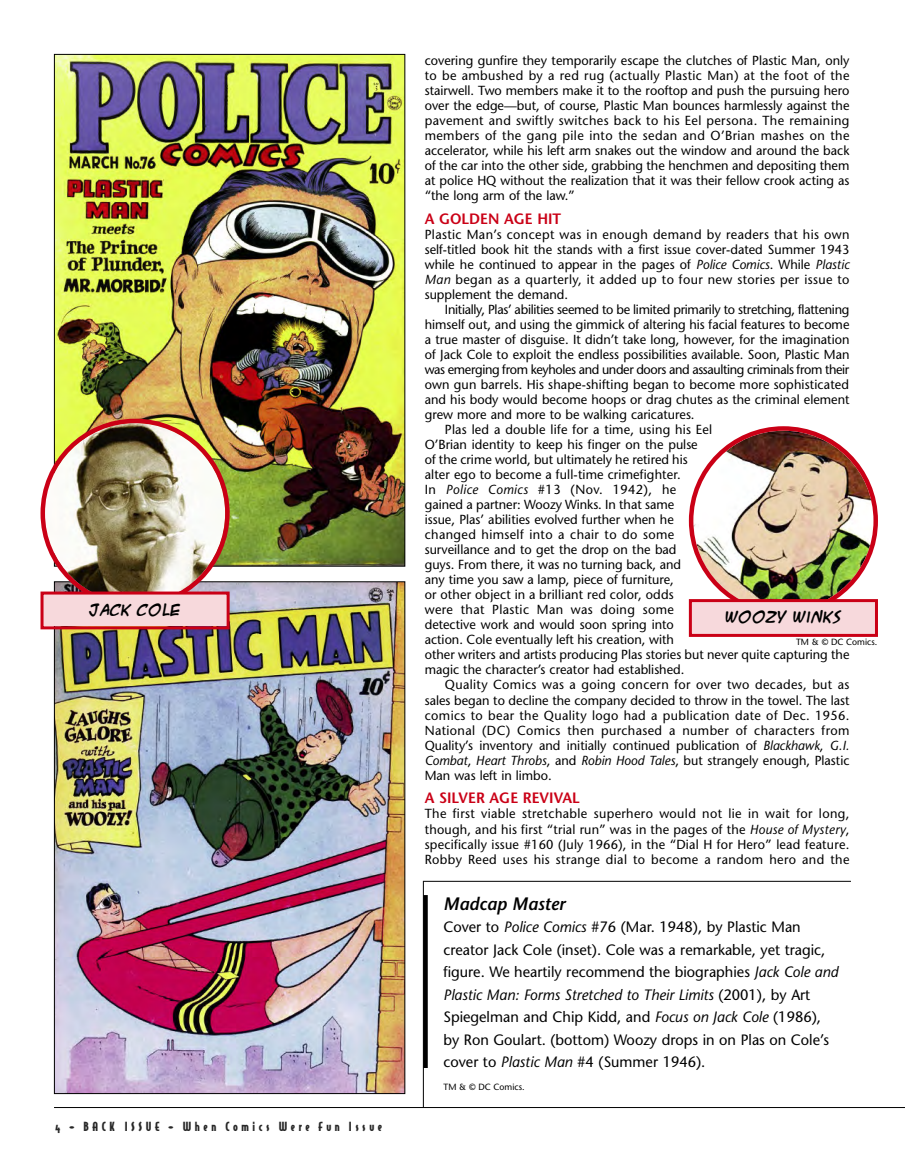
<style>
.page{position:relative;width:905px;height:1175px;background:#fff}
.page>*{position:absolute;margin:0;border:0;box-sizing:border-box;transform-origin:0 0}
.t1{font:italic 600 18px "Stone Sans";color:#000}
.t2{font:15px/22.5px "Stone Sans";color:#000}
.t3{font:600 15px "Stone Sans";color:#ca0016}
.t4{font:700 13.5px "ACME Secret Agent";color:#000}
.t5{font:13.2px/15px "Stone Sans";color:#000;text-align:justify}
.t6{font:13.2px "Stone Sans";letter-spacing:.03em;color:#000}
.t7{font:13.2px "Stone Sans";letter-spacing:-.025em;color:#000}
.t8{font:13.2px "Stone Sans";letter-spacing:-.03em;color:#000}
.t9{font:12px "Bodega Sans Black Oldstyle";letter-spacing:.31em;color:#262626}
.t10{font:9px "Stone Sans";color:#000}
.s1{font-style:italic}
</style>
<div class="page">
<hr style="left:54px;top:1107px;width:850px;height:1px;background:#000">
<img style="left:56px;top:56px;width:347px;height:508px">
<img style="left:56px;top:583px;width:347px;height:509px">
<img style="left:40px;top:418px;width:190px;height:173px">
<div style="left:44px;top:594px;width:182px;height:32px;background:#f7d9dc"></div>
<div style="left:40px;top:591px;width:190px;height:38px;border:3px solid #ca0016"></div>
<img style="left:688px;top:426px;width:190px;height:173px">
<div style="left:692px;top:602px;width:182px;height:32px;background:#f7d9dc"></div>
<div style="left:688px;top:599px;width:190px;height:38px;border:3px solid #ca0016"></div>
<div style="left:423px;top:895px;width:5px;height:173px;background:#000"></div>
<hr style="left:423px;top:881px;width:427px;height:1px;background:#000">
<hr style="left:423px;top:881px;width:1px;height:226px;background:#000">
<p class="t4" style="left:90px;top:602px;width:92px">JACK COLE</p>
<p class="t9" style="left:55px;top:1120px;width:328px">4 • BACK ISSUE • When Comics Were Fun Issue</p>
<p class="t5" style="left:425px;top:54px;width:426px">covering gunfire they temporarily escape the clutches of Plastic Man, only to be ambushed by a red rug (actually Plastic Man) at the foot of the stairwell. Two members make it to the rooftop and push the pursuing hero over the edge—but, of course, Plastic Man bounces harmlessly against the pavement and swiftly switches back to his Eel persona. The remaining members of the gang pile into the sedan and O’Brian mashes on the accelerator, while his left arm snakes out the window and around the back of the car into the other side, grabbing the henchmen and depositing them at police HQ without the realization that it was their fellow crook acting as “the long arm of the law.”</p>
<p class="t3" style="left:425px;top:213px;width:138px">A GOLDEN AGE HIT</p>
<p class="t5" style="left:425px;top:228px;width:426px">Plastic Man’s concept was in enough demand by readers that his own self-titled book hit the stands with a first issue cover-dated Summer 1943 while he continued to appear in the pages of <span class="s1">Police Comics</span>. While <span class="s1">Plastic Man</span> began as a quarterly, it added up to four new stories per issue to supplement the demand.</p>
<p class="t7" style="left:445px;top:304px;width:406px">Initially, Plas’ abilities seemed to be limited primarily to stretching, flattening</p>
<p class="t5" style="left:425px;top:318px;width:426px">himself out, and using the gimmick of altering his facial features to become</p>
<p class="t5" style="left:425px;top:333px;width:426px">a true master of disguise. It didn’t take long, however, for the imagination</p>
<p class="t5" style="left:425px;top:348px;width:426px">of Jack Cole to exploit the endless possibilities available. Soon, Plastic Man</p>
<p class="t8" style="left:425px;top:364px;width:426px">was emerging from keyholes and under doors and assaulting criminals from their</p>
<p class="t5" style="left:425px;top:378px;width:426px">own gun barrels. His shape-shifting began to become more sophisticated</p>
<p class="t5" style="left:425px;top:393px;width:426px">and his body would become hoops or drag chutes as the criminal element</p>
<p class="t5" style="left:425px;top:408px;width:271px">grew more and more to be walking caricatures.</p>
<p class="t5" style="left:445px;top:423px;width:269px">Plas led a double life for a time, using his Eel</p>
<p class="t5" style="left:425px;top:438px;width:274px">O’Brian identity to keep his finger on the pulse</p>
<p class="t5" style="left:425px;top:453px;width:264px">of the crime world, but ultimately he retired his</p>
<p class="t5" style="left:425px;top:468px;width:257px">alter ego to become a full-time crimefighter.</p>
<p class="t6" style="left:425px;top:484px;width:253px">In <span class="s1">Police Comics</span> #13 (Nov. 1942), he</p>
<p class="t5" style="left:425px;top:498px;width:251px">gained a partner: Woozy Winks. In that same</p>
<p class="t5" style="left:425px;top:513px;width:250px">issue, Plas’ abilities evolved further when he</p>
<p class="t6" style="left:425px;top:529px;width:251px">changed himself into a chair to do some</p>
<p class="t5" style="left:425px;top:543px;width:253px">surveillance and to get the drop on the bad</p>
<p class="t5" style="left:425px;top:558px;width:258px">guys. From there, it was no turning back, and</p>
<p class="t5" style="left:425px;top:573px;width:250px">any time you saw a lamp, piece of furniture,</p>
<p class="t5" style="left:425px;top:588px;width:250px">or other object in a brilliant red color, odds</p>
<p class="t6" style="left:425px;top:604px;width:250px">were that Plastic Man was doing some</p>
<p class="t5" style="left:425px;top:618px;width:250px">detective work and would soon spring into</p>
<p class="t5" style="left:425px;top:633px;width:250px">action. Cole eventually left his creation, with</p>
<p class="t5" style="left:425px;top:648px;width:426px">other writers and artists producing Plas stories but never quite capturing the</p>
<p class="t5" style="left:425px;top:663px;width:261px">magic the character’s creator had established.</p>
<p class="t6" style="left:445px;top:679px;width:406px">Quality Comics was a going concern for over two decades, but as</p>
<p class="t5" style="left:425px;top:694px;width:426px">sales began to decline the company decided to throw in the towel. The last</p>
<p class="t6" style="left:425px;top:710px;width:426px">comics to bear the Quality logo had a publication date of Dec. 1956.</p>
<p class="t6" style="left:425px;top:725px;width:426px">National (DC) Comics then purchased a number of characters from</p>
<p class="t5" style="left:425px;top:739px;width:426px">Quality’s inventory and initially continued publication of <span class="s1">Blackhawk</span>, <span class="s1">G.I.</span></p>
<p class="t5" style="left:425px;top:754px;width:426px"><span class="s1">Combat</span>, <span class="s1">Heart Throbs</span>, and <span class="s1">Robin Hood Tales</span>, but strangely enough, Plastic</p>
<p class="t5" style="left:425px;top:769px;width:129px">Man was left in limbo.</p>
<p class="t3" style="left:425px;top:792px;width:156px">A SILVER AGE REVIVAL</p>
<p class="t5" style="left:425px;top:807px;width:426px">The first viable stretchable superhero would not lie in wait for long, though, and his first “trial run” was in the pages of the <span class="s1">House of Mystery</span>, specifically issue #160 (July 1966), in the “Dial H for Hero” lead feature.<br>Robby Reed uses his strange dial to become a random hero and the</p>
<p class="t4" style="left:725px;top:610px;width:117px">WOOZY WINKS</p>
<p class="t10" style="left:796px;top:639px;width:83px">TM &amp; © DC Comics.</p>
<h1 class="t1" style="left:443px;top:896px;width:123px">Madcap Master</h1>
<p class="t2" style="left:443px;top:917px;width:396px">Cover to <span class="s1">Police Comics</span> #76 (Mar. 1948), by Plastic Man creator Jack Cole (inset). Cole was a remarkable, yet tragic, figure. We heartily recommend the biographies <span class="s1">Jack Cole and Plastic Man: Forms Stretched to Their Limits</span> (2001), by Art Spiegelman and Chip Kidd, and <span class="s1">Focus on Jack Cole</span> (1986), by Ron Goulart. (bottom) Woozy drops in on Plas on Cole’s cover to <span class="s1">Plastic Man</span> #4 (Summer 1946).</p>
<p class="t10" style="left:443px;top:1083px;width:83px">TM &amp; © DC Comics.</p>
</div>
